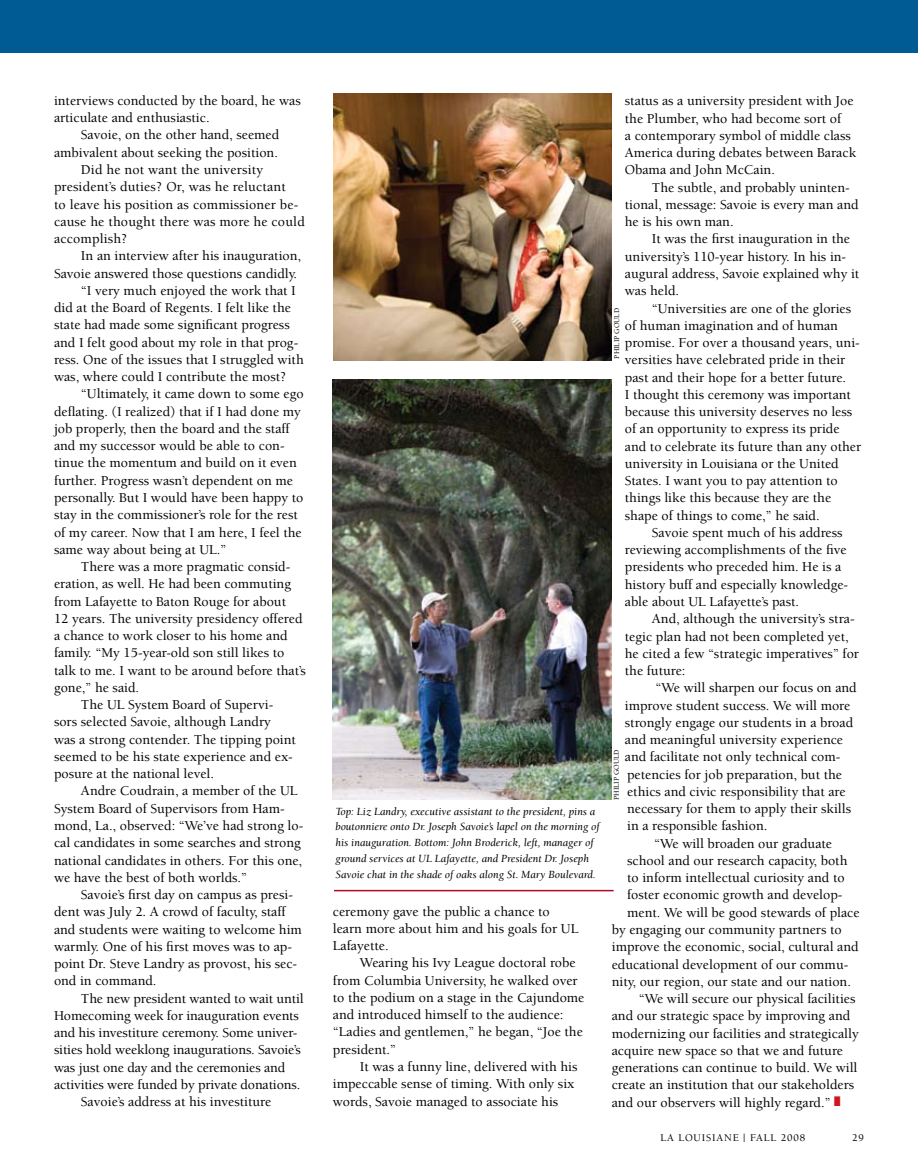
<style>
.page{position:relative;width:918px;height:1175px;background:#fff}
.page>*{position:absolute;margin:0;border:0;box-sizing:border-box;transform-origin:0 0}
.t1{font:500 13.95px/17.2px "Berkeley";color:#000}
.t2{font:italic 11.25px/15.8px "Berkeley";color:#000}
.t3{font:500 10.5px "Berkeley";letter-spacing:.08em;color:#000}
.t4{font:500 7.5px "Berkeley";color:#000}
.s1{color:#ce181f}
</style>
<div class="page">
<div style="left:0;top:0;width:918px;height:53px;background:#005b94"></div>
<img style="left:333px;top:93px;width:278px;height:267px">
<hr style="left:334px;top:890px;width:280px;height:1px;background:#af0c29">
<img style="left:333px;top:380px;width:278px;height:420px">
<p class="t1" style="left:54px;top:92px;width:248px">interviews conducted by the board, he was</p>
<p class="t1" style="left:54px;top:109px;width:157px">articulate and enthusiastic.</p>
<p class="t1" style="left:81px;top:127px;width:200px">Savoie, on the other hand, seemed</p>
<p class="t1" style="left:54px;top:144px;width:225px">ambivalent about seeking the position.</p>
<p class="t1" style="left:81px;top:161px;width:184px">Did he not want the university</p>
<p class="t1" style="left:54px;top:178px;width:233px">president’s duties? Or, was he reluctant</p>
<p class="t1" style="left:54px;top:196px;width:246px">to leave his position as commissioner be-</p>
<p class="t1" style="left:54px;top:213px;width:252px">cause he thought there was more he could</p>
<p class="t1" style="left:54px;top:230px;width:75px">accomplish?</p>
<p class="t1" style="left:81px;top:247px;width:222px">In an interview after his inauguration,</p>
<p class="t1" style="left:54px;top:265px;width:245px">Savoie answered those questions candidly.</p>
<p class="t1" style="left:81px;top:282px;width:216px">“I very much enjoyed the work that I</p>
<p class="t1" style="left:54px;top:299px;width:238px">did at the Board of Regents. I felt like the</p>
<p class="t1" style="left:54px;top:317px;width:237px">state had made some significant progress</p>
<p class="t1" style="left:54px;top:334px;width:246px">and I felt good about my role in that prog-</p>
<p class="t1" style="left:54px;top:351px;width:251px">ress. One of the issues that I struggled with</p>
<p class="t1" style="left:54px;top:368px;width:234px">was, where could I contribute the most?</p>
<p class="t1" style="left:81px;top:386px;width:224px">“Ultimately, it came down to some ego</p>
<p class="t1" style="left:54px;top:403px;width:248px">deflating. (I realized) that if I had done my</p>
<p class="t1" style="left:54px;top:420px;width:237px">job properly, then the board and the staff</p>
<p class="t1" style="left:54px;top:437px;width:232px">and my successor would be able to con-</p>
<p class="t1" style="left:54px;top:455px;width:244px">tinue the momentum and build on it even</p>
<p class="t1" style="left:54px;top:472px;width:241px">further. Progress wasn’t dependent on me</p>
<p class="t1" style="left:54px;top:489px;width:251px">personally. But I would have been happy to</p>
<p class="t1" style="left:54px;top:506px;width:245px">stay in the commissioner’s role for the rest</p>
<p class="t1" style="left:54px;top:524px;width:249px">of my career. Now that I am here, I feel the</p>
<p class="t1" style="left:54px;top:541px;width:174px">same way about being at UL.”</p>
<p class="t1" style="left:81px;top:558px;width:211px">There was a more pragmatic consid-</p>
<p class="t1" style="left:54px;top:575px;width:239px">eration, as well. He had been commuting</p>
<p class="t1" style="left:54px;top:593px;width:234px">from Lafayette to Baton Rouge for about</p>
<p class="t1" style="left:54px;top:610px;width:250px">12 years. The university presidency offered</p>
<p class="t1" style="left:54px;top:627px;width:235px">a chance to work closer to his home and</p>
<p class="t1" style="left:54px;top:644px;width:232px">family. “My 15-year-old son still likes to</p>
<p class="t1" style="left:54px;top:662px;width:253px">talk to me. I want to be around before that’s</p>
<p class="t1" style="left:54px;top:679px;width:87px">gone,” he said.</p>
<p class="t1" style="left:81px;top:696px;width:194px">The UL System Board of Supervi-</p>
<p class="t1" style="left:54px;top:713px;width:218px">sors selected Savoie, although Landry</p>
<p class="t1" style="left:54px;top:731px;width:243px">was a strong contender. The tipping point</p>
<p class="t1" style="left:54px;top:748px;width:240px">seemed to be his state experience and ex-</p>
<p class="t1" style="left:54px;top:765px;width:162px">posure at the national level.</p>
<p class="t1" style="left:81px;top:782px;width:218px">Andre Coudrain, a member of the UL</p>
<p class="t1" style="left:54px;top:800px;width:232px">System Board of Supervisors from Ham-</p>
<p class="t1" style="left:54px;top:817px;width:251px">mond, La., observed: “We’ve had strong lo-</p>
<p class="t1" style="left:54px;top:834px;width:248px">cal candidates in some searches and strong</p>
<p class="t1" style="left:54px;top:851px;width:250px">national candidates in others. For this one,</p>
<p class="t1" style="left:54px;top:869px;width:195px">we have the best of both worlds.”</p>
<p class="t1" style="left:81px;top:886px;width:214px">Savoie’s first day on campus as presi-</p>
<p class="t1" style="left:54px;top:903px;width:233px">dent was July 2. A crowd of faculty, staff</p>
<p class="t1" style="left:54px;top:920px;width:249px">and students were waiting to welcome him</p>
<p class="t1" style="left:54px;top:938px;width:240px">warmly. One of his first moves was to ap-</p>
<p class="t1" style="left:54px;top:955px;width:245px">point Dr. Steve Landry as provost, his sec-</p>
<p class="t1" style="left:54px;top:972px;width:104px">ond in command.</p>
<p class="t1" style="left:81px;top:989px;width:224px">The new president wanted to wait until</p>
<p class="t1" style="left:54px;top:1007px;width:247px">Homecoming week for inauguration events</p>
<p class="t1" style="left:54px;top:1024px;width:245px">and his investiture ceremony. Some univer-</p>
<p class="t1" style="left:54px;top:1041px;width:248px">sities hold weeklong inaugurations. Savoie’s</p>
<p class="t1" style="left:54px;top:1059px;width:233px">was just one day and the ceremonies and</p>
<p class="t1" style="left:54px;top:1076px;width:248px">activities were funded by private donations.</p>
<p class="t1" style="left:81px;top:1093px;width:192px">Savoie’s address at his investiture</p>
<p class="t2" style="left:336px;top:803px;width:265px">Top: Liz Landry, executive assistant to the president, pins a boutonniere onto Dr. Joseph Savoie’s lapel on the morning of his inauguration. Bottom: John Broderick, left, manager of ground services at UL Lafayette, and President Dr. Joseph Savoie chat in the shade of oaks along St. Mary Boulevard.</p>
<p class="t1" style="left:333px;top:903px;width:247px">ceremony gave the public a chance to learn more about him and his goals for UL<br>Lafayette.</p>
<p class="t1" style="left:333px;top:954px;width:253px;text-indent:27px">Wearing his Ivy League doctoral robe from Columbia University, he walked over to the podium on a stage in the Cajundome and introduced himself to the audience: “Ladies and gentlemen,” he began, “Joe the president.”</p>
<p class="t1" style="left:333px;top:1058px;width:246px;text-indent:27px">It was a funny line, delivered with his impeccable sense of timing. With only six words, Savoie managed to associate his</p>
<p class="t1" style="left:625px;top:93px;width:233px">status as a university president with Joe the Plumber, who had become sort of<br>a contemporary symbol of middle class America during debates between Barack Obama and John McCain.</p>
<p class="t1" style="left:625px;top:179px;width:235px;text-indent:27px">The subtle, and probably uninten&shy;tional, message: Savoie is every man and he is his own man.</p>
<p class="t1" style="left:625px;top:231px;width:236px;text-indent:27px">It was the first inauguration in the university’s 110-year history. In his in&shy;augural address, Savoie explained why it was held.</p>
<p class="t1" style="left:625px;top:300px;width:238px;text-indent:27px">“Universities are one of the glories of human imagination and of human promise. For over a thousand years, uni&shy;versities have celebrated pride in their past and their hope for a better future.<br>I thought this ceremony was important because this university deserves no less of an opportunity to express its pride and to celebrate its future than any other university in Louisiana or the United States. I want you to pay attention to things like this because they are the shape of things to come,” he said.</p>
<p class="t1" style="left:625px;top:524px;width:225px;text-indent:27px">Savoie spent much of his address reviewing accomplishments of the five presidents who preceded him. He is a history buff and especially knowledge&shy;able about UL Lafayette’s past.</p>
<p class="t1" style="left:625px;top:610px;width:236px;text-indent:27px">And, although the university’s stra&shy;tegic plan had not been completed yet, he cited a few “strategic imperatives” for the future:</p>
<p class="t1" style="left:655px;top:679px;width:203px">“We will sharpen our focus on and</p>
<p class="t1" style="left:625px;top:697px;width:227px">improve student success. We will more</p>
<p class="t1" style="left:625px;top:714px;width:230px">strongly engage our students in a broad</p>
<p class="t1" style="left:625px;top:731px;width:220px">and meaningful university experience</p>
<p class="t1" style="left:625px;top:748px;width:217px">and facilitate not only technical com-</p>
<p class="t1" style="left:627px;top:766px;width:216px">petencies for job preparation, but the</p>
<p class="t1" style="left:627px;top:783px;width:220px">ethics and civic responsibility that are</p>
<p class="t1" style="left:627px;top:800px;width:226px">necessary for them to apply their skills</p>
<p class="t1" style="left:627px;top:817px;width:142px">in a responsible fashion.</p>
<p class="t1" style="left:654px;top:835px;width:180px">“We will broaden our graduate</p>
<p class="t1" style="left:627px;top:852px;width:222px">school and our research capacity, both</p>
<p class="t1" style="left:627px;top:869px;width:219px">to inform intellectual curiosity and to</p>
<p class="t1" style="left:627px;top:886px;width:217px">foster economic growth and develop-</p>
<p class="t1" style="left:627px;top:904px;width:234px">ment. We will be good stewards of place</p>
<p class="t1" style="left:612px;top:921px;width:232px">by engaging our community partners to</p>
<p class="t1" style="left:612px;top:938px;width:248px">improve the economic, social, cultural and</p>
<p class="t1" style="left:612px;top:955px;width:238px">educational development of our commu-</p>
<p class="t1" style="left:612px;top:973px;width:241px">nity, our region, our state and our nation.</p>
<p class="t1" style="left:639px;top:990px;width:218px">“We will secure our physical facilities</p>
<p class="t1" style="left:612px;top:1007px;width:240px">and our strategic space by improving and</p>
<p class="t1" style="left:612px;top:1024px;width:248px">modernizing our facilities and strategically</p>
<p class="t1" style="left:612px;top:1042px;width:233px">acquire new space so that we and future</p>
<p class="t1" style="left:612px;top:1059px;width:247px">generations can continue to build. We will</p>
<p class="t1" style="left:612px;top:1076px;width:244px">create an institution that our stakeholders</p>
<p class="t1" style="left:612px;top:1093px;width:230px">and our observers will highly regard.” <span class="s1">■</span></p>
<p class="t4" style="left:613px;top:358px;width:51px;rotate:-90deg">Philip Gould</p>
<p class="t4" style="left:613px;top:800px;width:51px;rotate:-90deg">Philip Gould</p>
<p class="t3" style="left:660px;top:1131px;width:146px">LA LOUISIANE | FALL 2008</p>
<p class="t3" style="left:852px;top:1131px;width:13px">29</p>
</div>
